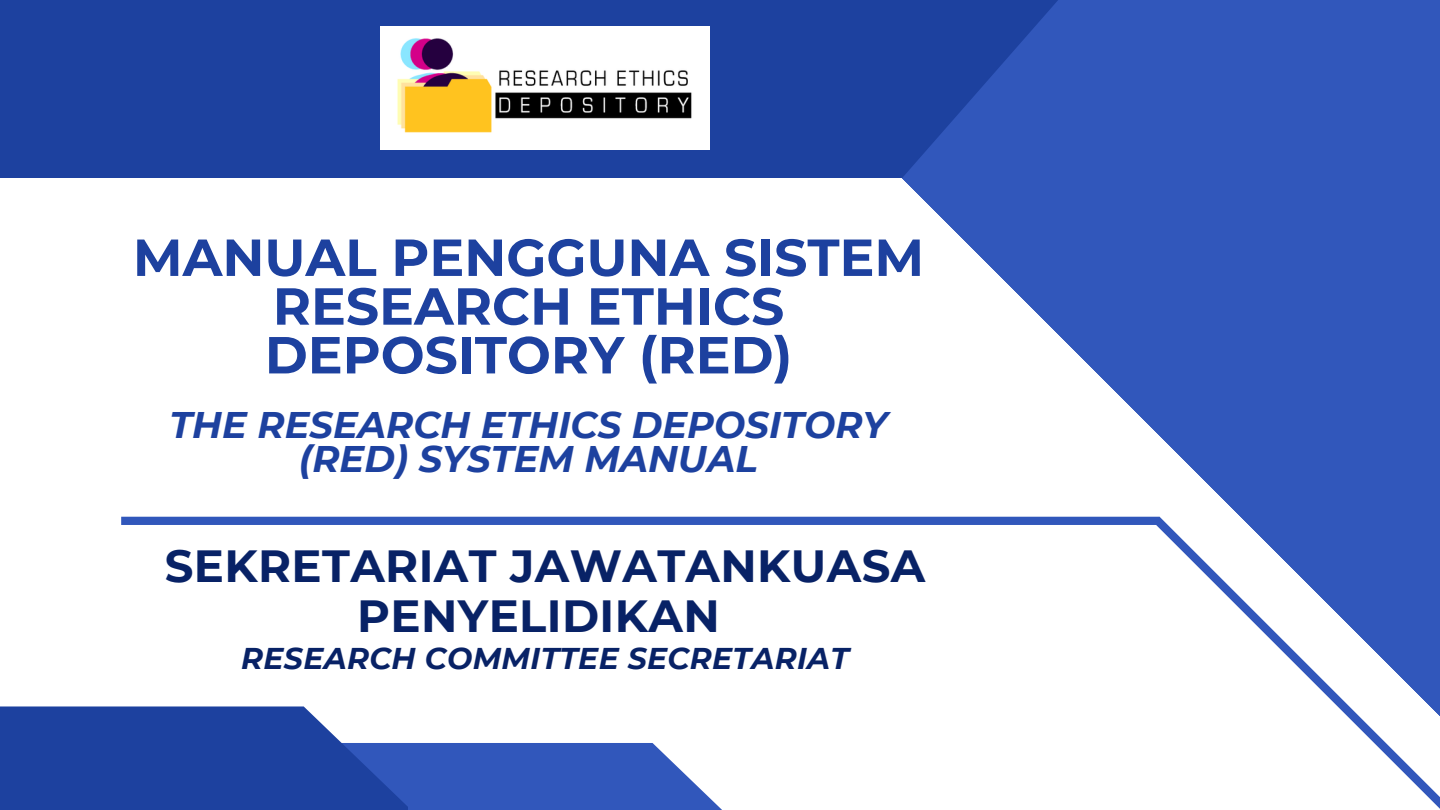
<style>
.page{position:relative;width:1440px;height:810px;background:#fff}
.page>*{position:absolute;margin:0;border:0;box-sizing:border-box;transform-origin:0 0}
.t1{font:700 52px/48.8px "Montserrat";color:#1d419f;text-align:center}
.t2{font:700 45px/49.5px "Montserrat";letter-spacing:.01em;color:#082266;text-align:center}
.t3{font:italic 700 37px/34.5px "Montserrat";color:#1d419f;text-align:center}
.t4{font:italic 700 30px "Montserrat";letter-spacing:.01em;color:#082266}
</style>
<div class="page">
<svg style="left:880px;top:0;width:560px;height:517px;fill:#3157bb"></svg>
<svg style="left:0;top:0;width:1063px;height:178px;background:#1f43a2"></svg>
<svg style="left:408px;top:743px;width:314px;height:67px;background:#4769c2"></svg>
<div style="left:0;top:706px;width:408px;height:104px;background:#1d419f"></div>
<div style="left:121px;top:517px;width:1038px;height:8px;background:#3157bb"></div>
<svg style="left:1145px;top:508px;width:295px;height:301px"></svg>
<img style="left:381px;top:26px;width:329px;height:123px">
<p class="t1" style="left:133px;top:233px;width:793px">MANUAL PENGGUNA SISTEM<br>RESEARCH ETHICS<br>DEPOSITORY (RED)</p>
<p class="t3" style="left:169px;top:407px;width:720px">THE RESEARCH ETHICS DEPOSITORY (RED) SYSTEM MANUAL</p>
<p class="t2" style="left:165px;top:542px;width:762px">SEKRETARIAT JAWATANKUASA<br>PENYELIDIKAN</p>
<p class="t4" style="left:241px;top:640px;width:609px">RESEARCH COMMITTEE SECRETARIAT</p>
</div>
